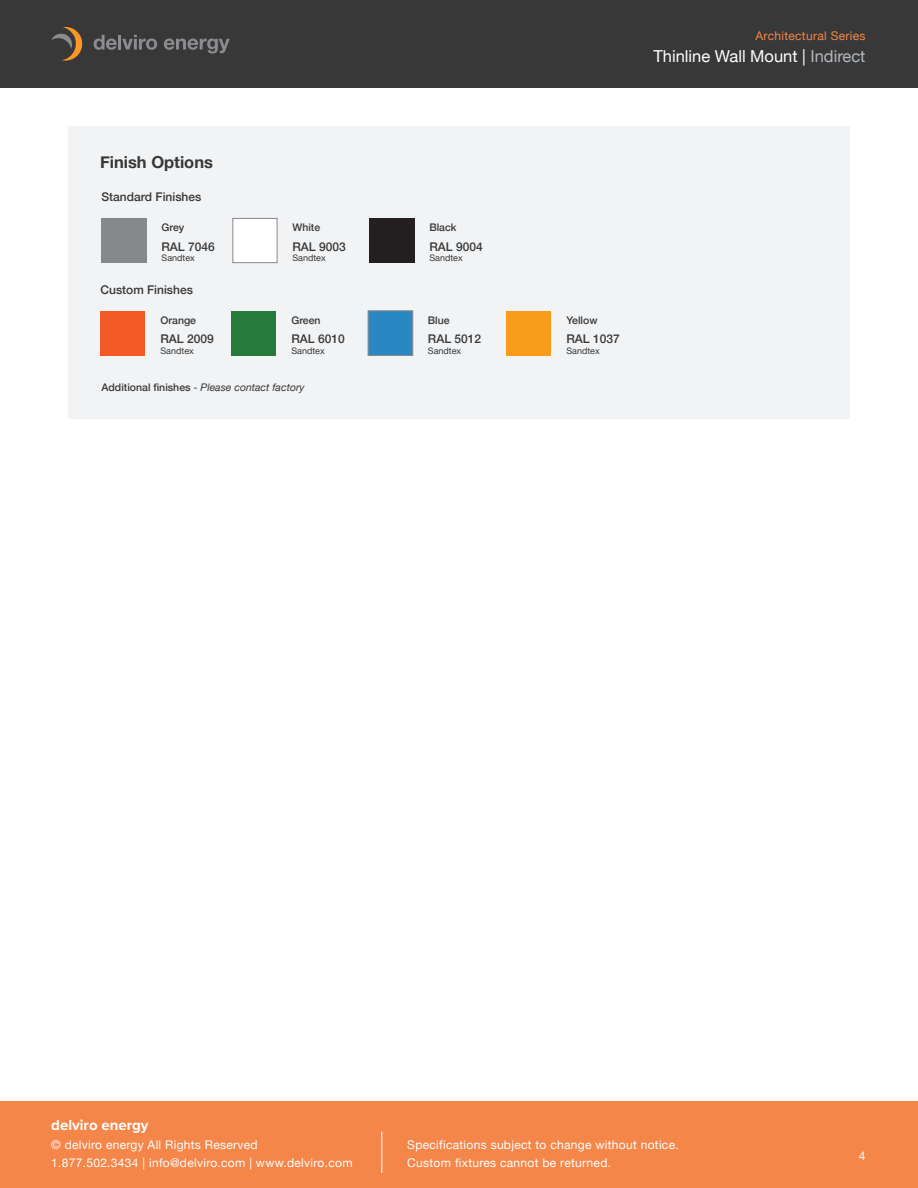
<style>
.page{position:relative;width:918px;height:1188px;background:#fff}
.page>*{position:absolute;margin:0;border:0;box-sizing:border-box;transform-origin:0 0}
.t1{font:16.5px "Helvetica Neue";color:#fff}
.t2{font:700 16.5px "Helvetica Neue";color:#383839}
.t3{font:700 15px "Proxima Nova";color:#fff}
.t4{font:12px/18px "Helvetica Neue";letter-spacing:.025em;color:#fff}
.t5{font:500 12px "Helvetica Neue";color:#383839}
.t6{font:12px "Helvetica Neue";letter-spacing:.025em;color:#f58649}
.t7{font:italic 10.5px "Helvetica Neue";color:#383839}
.t8{font:500 10.5px "Helvetica Neue";color:#383839}
.t9{font:9px "Helvetica Neue";color:#383839}
.s1{font-weight:500;font-style:normal}
.s2{font-style:normal}
.s3{color:#b2b7bb}
</style>
<div class="page">
<div style="left:0;top:1102px;width:918px;height:86px;background:#f58649"></div>
<hr style="left:382px;top:1132px;width:1px;height:41px;background:#fff">
<div style="left:0;top:0;width:918px;height:88px;background:#383839"></div>
<svg style="left:51px;top:27px;width:32px;height:34px"></svg>
<svg style="left:94px;top:35px;width:63px;height:15px"></svg>
<svg style="left:164px;top:39px;width:66px;height:15px"></svg>
<div style="left:68px;top:127px;width:782px;height:292px;background:#f2f3f4"></div>
<div style="left:102px;top:218px;width:45px;height:45px;background:#86888b"></div>
<div style="left:232px;top:218px;width:45px;height:45px;background:#fff;border:1px solid #86888b"></div>
<div style="left:369px;top:218px;width:45px;height:45px;background:#231f20"></div>
<div style="left:100px;top:311px;width:46px;height:45px;background:#f15a24"></div>
<div style="left:368px;top:311px;width:45px;height:45px;background:#2987c1;border:1px solid #86888b"></div>
<div style="left:506px;top:311px;width:45px;height:45px;background:#f89c1c"></div>
<div style="left:231px;top:311px;width:45px;height:45px;background:#267a3c"></div>
<p class="t2" style="left:100px;top:149px;width:115px">Finish Options</p>
<p class="t5" style="left:102px;top:187px;width:101px">Standard Finishes</p>
<p class="t8" style="left:162px;top:219px;width:24px">Grey</p>
<p class="t5" style="left:162px;top:237px;width:55px">RAL 7046</p>
<p class="t9" style="left:162px;top:252px;width:35px">Sandtex</p>
<p class="t8" style="left:292px;top:219px;width:29px">White</p>
<p class="t5" style="left:292px;top:237px;width:55px">RAL 9003</p>
<p class="t9" style="left:292px;top:252px;width:35px">Sandtex</p>
<p class="t5" style="left:100px;top:280px;width:94px">Custom Finishes</p>
<p class="t8" style="left:160px;top:312px;width:37px">Orange</p>
<p class="t5" style="left:160px;top:329px;width:55px">RAL 2009</p>
<p class="t9" style="left:160px;top:344px;width:35px">Sandtex</p>
<p class="t8" style="left:291px;top:312px;width:31px">Green</p>
<p class="t5" style="left:291px;top:329px;width:55px">RAL 6010</p>
<p class="t9" style="left:291px;top:344px;width:35px">Sandtex</p>
<p class="t7" style="left:102px;top:380px;width:205px"><span class="s1">Additional finishes</span> <span class="s2">-</span> Please contact factory</p>
<p class="t8" style="left:429px;top:219px;width:29px">Black</p>
<p class="t5" style="left:429px;top:237px;width:55px">RAL 9004</p>
<p class="t9" style="left:429px;top:252px;width:35px">Sandtex</p>
<p class="t8" style="left:428px;top:312px;width:23px">Blue</p>
<p class="t5" style="left:428px;top:329px;width:55px">RAL 5012</p>
<p class="t9" style="left:428px;top:344px;width:35px">Sandtex</p>
<p class="t6" style="left:756px;top:27px;width:111px">Architectural Series</p>
<h1 class="t1" style="left:653px;top:44px;width:214px">Thinline Wall Mount | <span class="s3">Indirect</span></h1>
<p class="t8" style="left:566px;top:312px;width:33px">Yellow</p>
<p class="t5" style="left:566px;top:329px;width:55px">RAL 1037</p>
<p class="t9" style="left:566px;top:344px;width:35px">Sandtex</p>
<p class="t3" style="left:51px;top:1114px;width:99px">delviro energy</p>
<p class="t4" style="left:51px;top:1136px;width:303px">© delviro energy All Rights Reserved<br>1.877.502.3434 | info@delviro.com | www.delviro.com</p>
<p class="t4" style="left:407px;top:1136px;width:273px">Specifications subject to change without notice.<br>Custom fixtures cannot be returned.</p>
<p class="t4" style="left:859px;top:1147px;width:8px">4</p>
</div>
